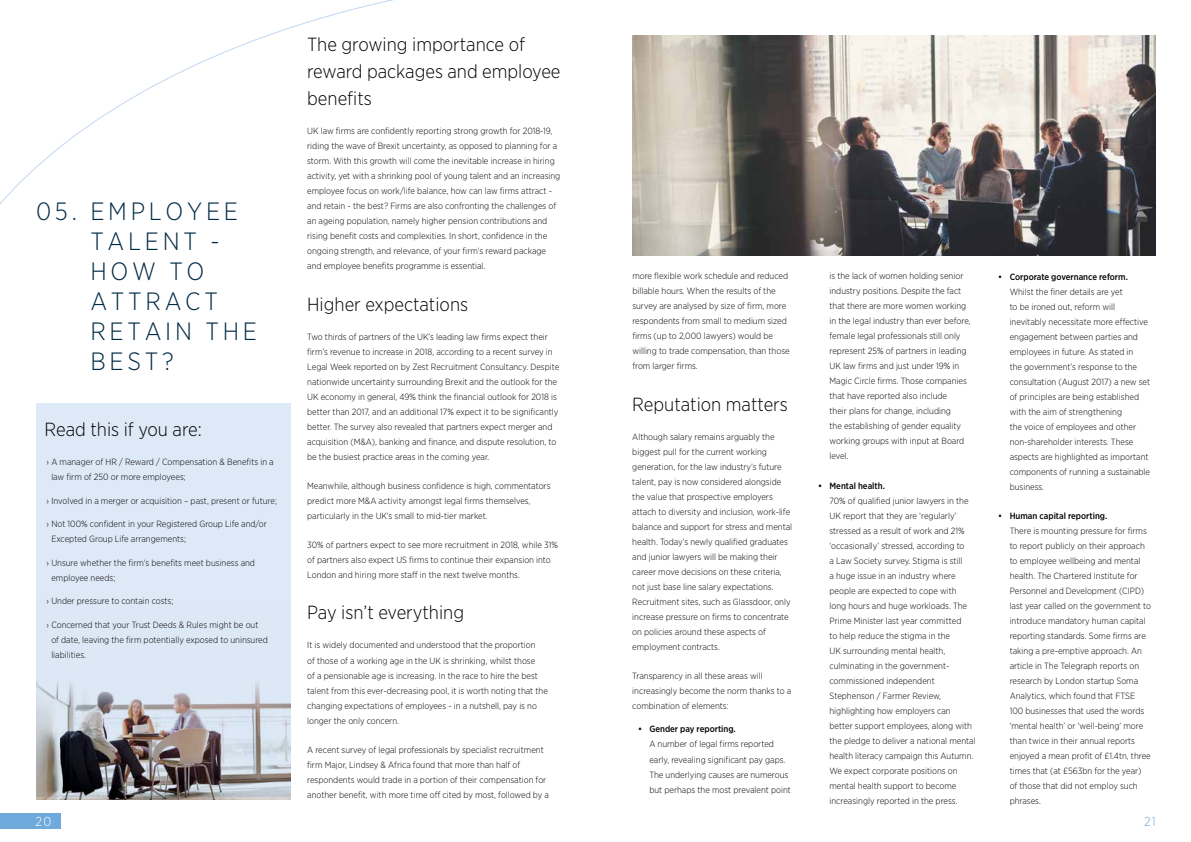
<style>
.page{position:relative;width:1191px;height:842px;background:#fff}
.page>*{position:absolute;margin:0;border:0;box-sizing:border-box;transform-origin:0 0}
.t1{font:300 25px/30px "Gotham Narrow";letter-spacing:.15em;color:#002b44}
.t2{font:300 19px/27px "Gotham Narrow";color:#000}
.t3{font:300 13px "Gotham Narrow";color:#fff}
.t4{font:300 13px "Gotham Narrow";color:#70acde}
.t5{font:300 9px/15px "Gotham Narrow";color:#000}
.t6{font:500 9px "Gotham Narrow";color:#000}
</style>
<div class="page">
<div style="left:36px;top:404px;width:254px;height:393px;background:#dee9f7"></div>
<img style="left:632px;top:35px;width:523px;height:220px">
<img style="left:36px;top:681px;width:254px;height:118px">
<svg style="left:0;top:0;width:394px;height:204px"></svg>
<div style="left:0;top:814px;width:61px;height:15px;background:#6eaadc"></div>
<h1 class="t1" style="left:90px;top:195px;width:168px;text-indent:-54px">05. EMPLOYEE<br>TALENT -<br>HOW TO<br>ATTRACT<br>RETAIN THE<br>BEST?</h1>
<h2 class="t2" style="left:45px;top:415px;width:159px">Read this if you are:</h2>
<p class="t5" style="left:51px;top:454px;width:224px;text-indent:-5px">› A manager of HR / Reward / Compensation &amp; Benefits in a law firm of 250 or more employees;</p>
<p class="t5" style="left:47px;top:493px;width:232px">› Involved in a merger or acquisition – past, present or future;</p>
<p class="t5" style="left:51px;top:516px;width:217px;text-indent:-5px">› Not 100% confident in your Registered Group Life and/or<br>Excepted Group Life arrangements;</p>
<p class="t5" style="left:51px;top:555px;width:205px;text-indent:-5px">› Unsure whether the firm’s benefits meet business and employee needs;</p>
<p class="t5" style="left:47px;top:593px;width:128px">› Under pressure to contain costs;</p>
<p class="t5" style="left:51px;top:617px;width:218px;text-indent:-5px">› Concerned that your Trust Deeds &amp; Rules might be out of date, leaving the firm potentially exposed to uninsured liabilities.</p>
<h2 class="t2" style="left:307px;top:31px;width:255px">The growing importance of reward packages and employee benefits</h2>
<p class="t5" style="left:307px;top:123px;width:255px">UK law firms are confidently reporting strong growth for 2018-19, riding the wave of Brexit uncertainty, as opposed to planning for a storm. With this growth will come the inevitable increase in hiring activity, yet with a shrinking pool of young talent and an increasing employee focus on work/life balance, how can law firms attract - and retain - the best? Firms are also confronting the challenges of an ageing population, namely higher pension contributions and rising benefit costs and complexities. In short, confidence in the ongoing strength, and relevance, of your firm’s reward package and employee benefits programme is essential.</p>
<h2 class="t2" style="left:307px;top:290px;width:162px">Higher expectations</h2>
<p class="t5" style="left:307px;top:329px;width:254px">Two thirds of partners of the UK’s leading law firms expect their firm’s revenue to increase in 2018, according to a recent survey in Legal Week reported on by Zest Recruitment Consultancy. Despite nationwide uncertainty surrounding Brexit and the outlook for the UK economy in general, 49% think the financial outlook for 2018 is better than 2017, and an additional 17% expect it to be significantly better. The survey also revealed that partners expect merger and acquisition (M&amp;A), banking and finance, and dispute resolution, to be the busiest practice areas in the coming year.</p>
<p class="t5" style="left:307px;top:478px;width:245px">Meanwhile, although business confidence is high, commentators predict more M&amp;A activity amongst legal firms themselves, particularly in the UK’s small to mid-tier market.</p>
<p class="t5" style="left:307px;top:537px;width:252px">30% of partners expect to see more recruitment in 2018, while 31% of partners also expect US firms to continue their expansion into<br>London and hiring more staff in the next twelve months.</p>
<h2 class="t2" style="left:307px;top:599px;width:158px">Pay isn’t everything</h2>
<p class="t5" style="left:307px;top:638px;width:242px">It is widely documented and understood that the proportion<br>of those of a working age in the UK is shrinking, whilst those<br>of a pensionable age is increasing. In the race to hire the best talent from this ever-decreasing pool, it is worth noting that the changing expectations of employees - in a nutshell, pay is no longer the only concern.</p>
<p class="t5" style="left:307px;top:742px;width:243px">A recent survey of legal professionals by specialist recruitment firm Major, Lindsey &amp; Africa found that more than half of respondents would trade in a portion of their compensation for another benefit, with more time off cited by most, followed by a</p>
<p class="t5" style="left:632px;top:268px;width:159px">more flexible work schedule and reduced billable hours. When the results of the survey are analysed by size of firm, more respondents from small to medium sized firms (up to 2,000 lawyers) would be willing to trade compensation, than those from larger firms.</p>
<h2 class="t2" style="left:632px;top:390px;width:157px">Reputation matters</h2>
<p class="t5" style="left:632px;top:429px;width:161px">Although salary remains arguably the biggest pull for the current working generation, for the law industry’s future talent, pay is now considered alongside the value that prospective employers attach to diversity and inclusion, work-life balance and support for stress and mental health. Today’s newly qualified graduates and junior lawyers will be making their career move decisions on these criteria, not just base line salary expectations.<br>Recruitment sites, such as Glassdoor, only increase pressure on firms to concentrate on policies around these aspects of employment contracts.</p>
<p class="t5" style="left:632px;top:668px;width:160px">Transparency in all these areas will increasingly become the norm thanks to a combination of elements:</p>
<p class="t6" style="left:638px;top:724px;width:99px">• Gender pay reporting.</p>
<p class="t5" style="left:649px;top:737px;width:143px">A number of legal firms reported early, revealing significant pay gaps.<br>The underlying causes are numerous but perhaps the most prevalent point</p>
<p class="t5" style="left:829px;top:269px;width:143px">is the lack of women holding senior industry positions. Despite the fact that there are more women working in the legal industry than ever before, female legal professionals still only represent 25% of partners in leading UK law firms and just under 19% in Magic Circle firms. Those companies that have reported also include<br>their plans for change, including<br>the establishing of gender equality working groups with input at Board level.</p>
<p class="t6" style="left:818px;top:480px;width:68px">• Mental health.</p>
<p class="t5" style="left:829px;top:493px;width:148px">70% of qualified junior lawyers in the UK report that they are ‘regularly’ stressed as a result of work and 21% ‘occasionally’ stressed, according to<br>a Law Society survey. Stigma is still<br>a huge issue in an industry where people are expected to cope with long hours and huge workloads. The Prime Minister last year committed<br>to help reduce the stigma in the<br>UK surrounding mental health, culminating in the government&shy;commissioned independent Stephenson / Farmer Review, highlighting how employers can better support employees, along with the pledge to deliver a national mental health literacy campaign this Autumn.<br>We expect corporate positions on mental health support to become increasingly reported in the press.</p>
<p class="t6" style="left:998px;top:271px;width:131px">• Corporate governance reform.</p>
<p class="t5" style="left:1009px;top:284px;width:142px">Whilst the finer details are yet<br>to be ironed out, reform will inevitably necessitate more effective engagement between parties and employees in future. As stated in<br>the government’s response to the consultation (August 2017) a new set of principles are being established with the aim of strengthening<br>the voice of employees and other non-shareholder interests. These aspects are highlighted as important components of running a sustainable business.</p>
<p class="t6" style="left:998px;top:510px;width:111px">• Human capital reporting.</p>
<p class="t5" style="left:1009px;top:523px;width:143px">There is mounting pressure for firms to report publicly on their approach to employee wellbeing and mental health. The Chartered Institute for Personnel and Development (CIPD) last year called on the government to introduce mandatory human capital reporting standards. Some firms are taking a pre-emptive approach. An article in The Telegraph reports on research by London startup Soma Analytics, which found that FTSE 100 businesses that used the words ‘mental health’ or ‘well-being’ more than twice in their annual reports enjoyed a mean profit of £1.4tn, three times that (at £563bn for the year) of those that did not employ such phrases.</p>
<h3 class="t3" style="left:35px;top:813px;width:17px">20</h3>
<h3 class="t4" style="left:1144px;top:813px;width:13px">21</h3>
</div>
